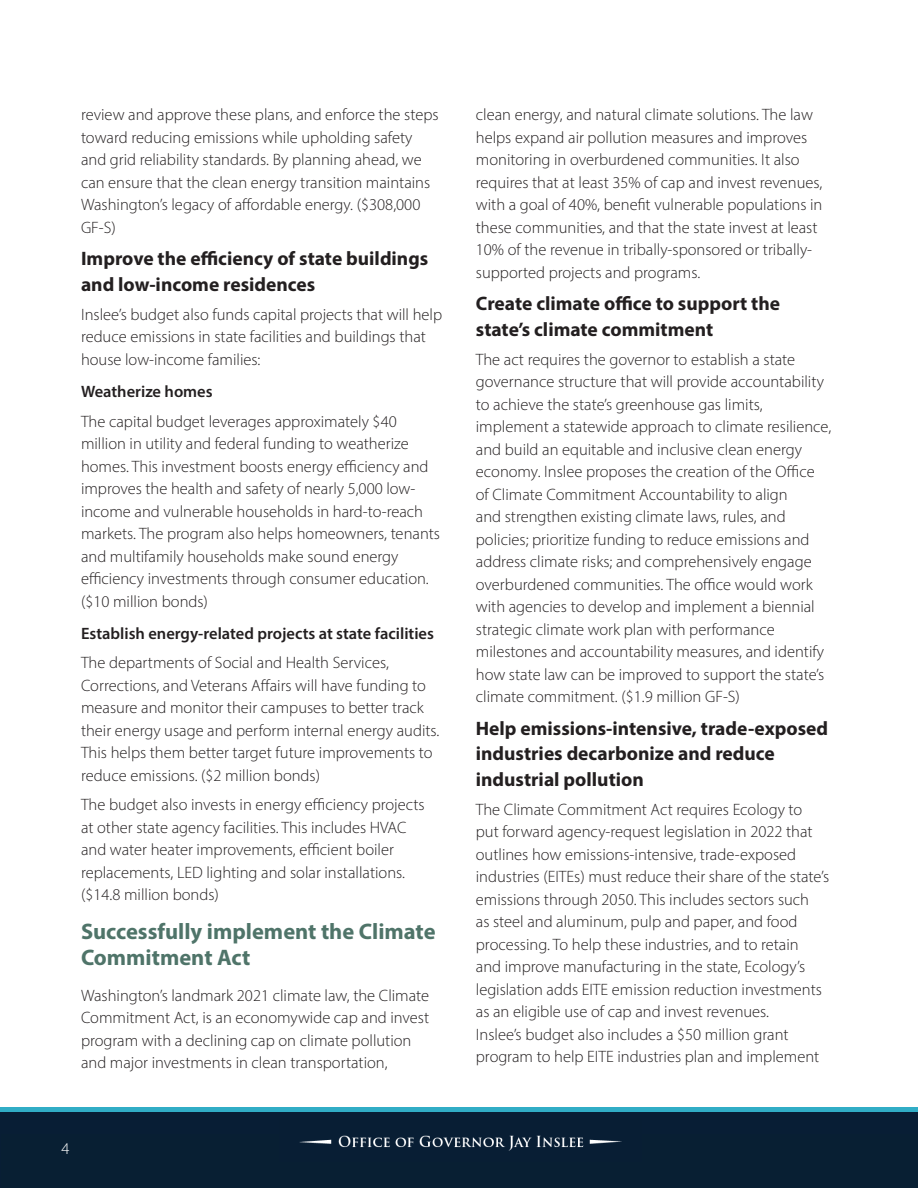
<style>
.page{position:relative;width:918px;height:1188px;background:#fff}
.page>*{position:absolute;margin:0;border:0;box-sizing:border-box;transform-origin:0 0}
.Section_Heading{font:700 22.5px/25.5px "Myriad Pro";color:#4f7469}
.Heading_1{font:700 19.5px/25.5px "Myriad Pro";color:#231f20}
.Body_text{font:300 16.5px/22.5px "Myriad Pro";color:#231f20}
.Heading_2{font:600 16.5px "Myriad Pro";color:#231f20}
.t1{font:300 16.5px "Myriad Pro";color:#fff}
</style>
<div class="page">
<div style="left:0;top:1107px;width:918px;height:62px;background:linear-gradient(to right,#31adc6,#31adc6)"></div>
<div style="left:0;top:1113px;width:918px;height:75px;background:#081e35"></div>
<img style="left:299px;top:1135px;width:323px;height:16px">
<p class="Body_text" style="left:81px;top:103px;width:359px">review and approve these plans, and enforce the steps toward reducing emissions while upholding safety and grid reliability standards. By planning ahead, we can ensure that the clean energy transition maintains Washington’s legacy of affordable energy. ($308,000<br>GF-S)</p>
<p class="Heading_1" style="left:81px;top:245px;width:349px">Improve the efficiency of state buildings and low-income residences</p>
<p class="Body_text" style="left:81px;top:303px;width:363px">Inslee’s budget also funds capital projects that will help reduce emissions in state facilities and buildings that house low-income families:</p>
<p class="Heading_2" style="left:81px;top:381px;width:133px">Weatherize homes</p>
<p class="Body_text" style="left:81px;top:410px;width:361px">The capital budget leverages approximately $40 million in utility and federal funding to weatherize homes. This investment boosts energy efficiency and improves the health and safety of nearly 5,000 low&shy;income and vulnerable households in hard-to-reach markets. The program also helps homeowners, tenants and multifamily households make sound energy efficiency investments through consumer education. ($10 million bonds)</p>
<p class="Heading_2" style="left:81px;top:623px;width:355px">Establish energy-related projects at state facilities</p>
<p class="Body_text" style="left:81px;top:651px;width:360px">The departments of Social and Health Services, Corrections, and Veterans Affairs will have funding to measure and monitor their campuses to better track their energy usage and perform internal energy audits.<br>This helps them better target future improvements to reduce emissions. ($2 million bonds)</p>
<p class="Body_text" style="left:81px;top:793px;width:345px">The budget also invests in energy efficiency projects at other state agency facilities. This includes HVAC and water heater improvements, efficient boiler replacements, LED lighting and solar installations. ($14.8 million bonds)</p>
<p class="Section_Heading" style="left:81px;top:918px;width:356px">Successfully implement the Climate<br>Commitment Act</p>
<p class="Body_text" style="left:81px;top:984px;width:350px">Washington’s landmark 2021 climate law, the Climate Commitment Act, is an economywide cap and invest program with a declining cap on climate pollution and major investments in clean transportation,</p>
<p class="t1" style="left:62px;top:1138px;width:10px">4</p>
<p class="Body_text" style="left:476px;top:103px;width:348px">clean energy, and natural climate solutions. The law helps expand air pollution measures and improves monitoring in overburdened communities. It also requires that at least 35% of cap and invest revenues, with a goal of 40%, benefit vulnerable populations in these communities, and that the state invest at least 10% of the revenue in tribally-sponsored or tribally&shy;supported projects and programs.</p>
<p class="Heading_1" style="left:476px;top:290px;width:306px">Create climate office to support the state’s climate commitment</p>
<p class="Body_text" style="left:476px;top:348px;width:357px">The act requires the governor to establish a state governance structure that will provide accountability to achieve the state’s greenhouse gas limits, implement a statewide approach to climate resilience, and build an equitable and inclusive clean energy economy. Inslee proposes the creation of the Office of Climate Commitment Accountability to align<br>and strengthen existing climate laws, rules, and policies; prioritize funding to reduce emissions and address climate risks; and comprehensively engage overburdened communities. The office would work with agencies to develop and implement a biennial strategic climate work plan with performance milestones and accountability measures, and identify how state law can be improved to support the state’s climate commitment. ($1.9 million GF-S)</p>
<p class="Heading_1" style="left:476px;top:715px;width:354px">Help emissions-intensive, trade-exposed industries decarbonize and reduce industrial pollution</p>
<p class="Body_text" style="left:476px;top:798px;width:355px">The Climate Commitment Act requires Ecology to put forward agency-request legislation in 2022 that outlines how emissions-intensive, trade-exposed industries (EITEs) must reduce their share of the state’s emissions through 2050. This includes sectors such<br>as steel and aluminum, pulp and paper, and food processing. To help these industries, and to retain<br>and improve manufacturing in the state, Ecology’s legislation adds EITE emission reduction investments as an eligible use of cap and invest revenues.<br>Inslee’s budget also includes a $50 million grant program to help EITE industries plan and implement</p>
</div>
